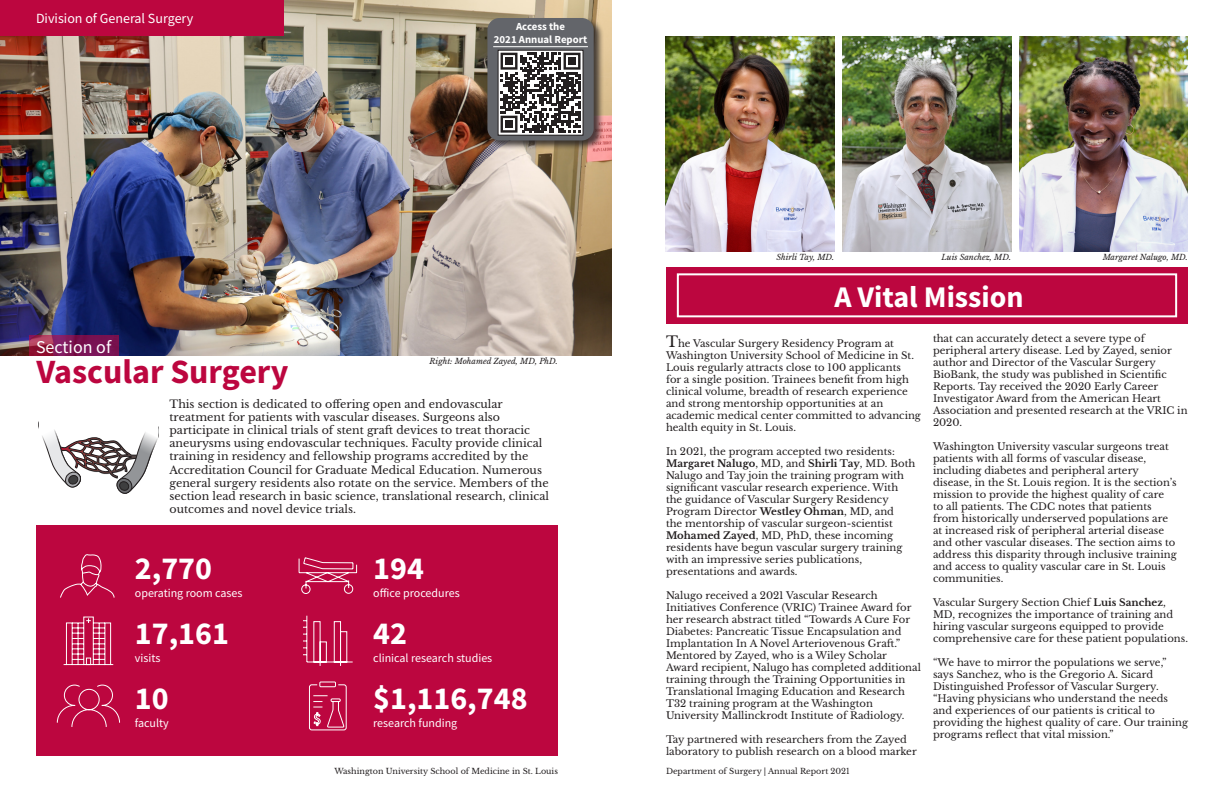
<style>
.page{position:relative;width:1224px;height:792px;background:#fff}
.page>*{position:absolute;margin:0;border:0;box-sizing:border-box;transform-origin:0 0}
.t1{font:700 34px "Source Sans Pro";color:#bc063f}
.t2{font:700 32px "Source Sans Pro";color:#fff}
.t3{font:700 30px "Source Sans Pro";color:#fff}
.t4{font:18px "Source Sans Pro";color:#fff}
.t5{font:14px "Source Sans Pro";color:#fff}
.t6{font:12px "Source Sans Pro";color:#fff}
.t7{font:11px/13.2px "Libre Baskerville";color:#231f20}
.t8{font:700 10.8px "Source Sans Pro";color:#fff}
.t9{font:10px/12px "Libre Baskerville";color:#231f20}
.t10{font:8px "Libre Baskerville";color:#231f20}
.t11{font:italic 8px "Libre Baskerville";color:#231f20}
.s1{font-size:15px}
.s2{font-weight:700}
</style>
<div class="page">
<img style="left:666px;top:36px;width:168px;height:215px">
<img style="left:843px;top:36px;width:168px;height:215px">
<img style="left:1020px;top:36px;width:168px;height:215px">
<img style="left:0;top:0;width:612px;height:356px">
<div style="left:0;top:0;width:284px;height:36px;background:#bc063f"></div>
<div style="left:36px;top:526px;width:522px;height:230px;background:#bc063f"></div>
<svg style="left:303px;top:615px;width:50px;height:51px"></svg>
<svg style="left:309px;top:682px;width:37px;height:48px"></svg>
<svg style="left:63px;top:617px;width:51px;height:48px"></svg>
<svg style="left:299px;top:557px;width:58px;height:37px"></svg>
<svg style="left:57px;top:685px;width:63px;height:42px"></svg>
<svg style="left:60px;top:554px;width:54px;height:44px"></svg>
<svg style="left:29px;top:336px;width:89px;height:20px;background:#841851"></svg>
<div style="left:666px;top:267px;width:522px;height:57px;background:#bc063f"></div>
<div style="left:677px;top:273px;width:500px;height:44px;border:2px solid #fff"></div>
<svg style="left:42px;top:429px;width:116px;height:65px"></svg>
<div style="left:487px;top:17px;width:117px;height:134px;background:#231f20;opacity:.8"></div>
<div style="left:487px;top:18px;width:107px;height:122px;background:#63656a;border-radius:12px"></div>
<svg style="left:500px;top:52px;width:81px;height:82px"></svg>
<svg style="left:501px;top:53px;width:80px;height:80px;background:#797778"></svg>
<div style="left:498px;top:50px;width:85px;height:86px;border:1px solid #231f20"></div>
<hr style="left:493px;top:46px;width:95px;height:1px;background:#fff">
<p class="t5" style="left:36px;top:10px;width:159px">Division of General Surgery</p>
<p class="t8" style="left:516px;top:19px;width:50px">Access the</p>
<p class="t8" style="left:494px;top:32px;width:95px">2021 Annual Report</p>
<p class="t4" style="left:36px;top:335px;width:77px">Section of</p>
<p class="t1" style="left:37px;top:349px;width:253px">Vascular Surgery</p>
<p class="t11" style="left:430px;top:357px;width:130px">Right: Mohamed Zayed, MD, PhD.</p>
<p class="t7" style="left:170px;top:397px;width:381px">This section is dedicated to offering open and endovascular treatment for patients with vascular diseases. Surgeons also participate in clinical trials of stent graft devices to treat thoracic aneurysms using endovascular techniques. Faculty provide clinical training in residency and fellowship programs accredited by the Accreditation Council for Graduate Medical Education. Numerous general surgery residents also rotate on the service. Members of the section lead research in basic science, translational research, clinical outcomes and novel device trials.</p>
<p class="t2" style="left:135px;top:546px;width:79px">2,770</p>
<p class="t6" style="left:135px;top:585px;width:109px">operating room cases</p>
<p class="t2" style="left:135px;top:612px;width:96px">17,161</p>
<p class="t6" style="left:135px;top:650px;width:27px">visits</p>
<p class="t2" style="left:135px;top:677px;width:35px">10</p>
<p class="t6" style="left:135px;top:715px;width:36px">faculty</p>
<p class="t2" style="left:373px;top:546px;width:52px">194</p>
<p class="t6" style="left:373px;top:585px;width:88px">office procedures</p>
<p class="t2" style="left:373px;top:612px;width:35px">42</p>
<p class="t6" style="left:373px;top:650px;width:121px">clinical research studies</p>
<p class="t2" style="left:373px;top:677px;width:156px">$1,116,748</p>
<p class="t6" style="left:373px;top:715px;width:86px">research funding</p>
<p class="t11" style="left:776px;top:252px;width:59px">Shirli Tay, MD.</p>
<p class="t11" style="left:941px;top:252px;width:71px">Luis Sanchez, MD.</p>
<p class="t3" style="left:834px;top:276px;width:191px">A Vital Mission</p>
<p class="t11" style="left:1103px;top:252px;width:87px">Margaret Nalugo, MD.</p>
<p class="t9" style="left:666px;top:337px;width:256px"><span class="s1">T</span>he Vascular Surgery Residency Program at Washington University School of Medicine in St.<br>Louis regularly attracts close to 100 applicants<br>for a single position. Trainees benefit from high clinical volume, breadth of research experience and strong mentorship opportunities at an academic medical center committed to advancing health equity in St. Louis.</p>
<p class="t9" style="left:666px;top:445px;width:251px">In 2021, the program accepted two residents:<br><span class="s2">Margaret Nalugo</span>, MD, and <span class="s2">Shirli Tay</span>, MD. Both Nalugo and Tay join the training program with significant vascular research experience. With the guidance of Vascular Surgery Residency Program Director <span class="s2">Westley Ohman</span>, MD, and<br>the mentorship of vascular surgeon-scientist <span class="s2">Mohamed Zayed</span>, MD, PhD, these incoming residents have begun vascular surgery training with an impressive series publications, presentations and awards.</p>
<p class="t9" style="left:666px;top:589px;width:257px">Nalugo received a 2021 Vascular Research Initiatives Conference (VRIC) Trainee Award for her research abstract titled “Towards A Cure For Diabetes: Pancreatic Tissue Encapsulation and Implantation In A Novel Arteriovenous Graft.” Mentored by Zayed, who is a Wiley Scholar Award recipient, Nalugo has completed additional training through the Training Opportunities in Translational Imaging Education and Research T32 training program at the Washington University Mallinckrodt Institute of Radiology.</p>
<p class="t9" style="left:666px;top:733px;width:252px">Tay partnered with researchers from the Zayed laboratory to publish research on a blood marker</p>
<p class="t9" style="left:933px;top:332px;width:256px">that can accurately detect a severe type of peripheral artery disease. Led by Zayed, senior author and Director of the Vascular Surgery BioBank, the study was published in Scientific Reports. Tay received the 2020 Early Career Investigator Award from the American Heart Association and presented research at the VRIC in 2020.</p>
<p class="t9" style="left:933px;top:440px;width:245px">Washington University vascular surgeons treat patients with all forms of vascular disease, including diabetes and peripheral artery disease, in the St. Louis region. It is the section’s mission to provide the highest quality of care to all patients. The CDC notes that patients from historically underserved populations are at increased risk of peripheral arterial disease and other vascular diseases. The section aims to address this disparity through inclusive training and access to quality vascular care in St. Louis communities.</p>
<p class="t9" style="left:933px;top:596px;width:257px">Vascular Surgery Section Chief <span class="s2">Luis Sanchez</span>, MD, recognizes the importance of training and hiring vascular surgeons equipped to provide comprehensive care for these patient populations.</p>
<p class="t9" style="left:933px;top:656px;width:257px">“We have to mirror the populations we serve,” says Sanchez, who is the Gregorio A. Sicard Distinguished Professor of Vascular Surgery. “Having physicians who understand the needs and experiences of our patients is critical to providing the highest quality of care. Our training programs reflect that vital mission.”</p>
<p class="t10" style="left:335px;top:766px;width:225px">Washington University School of Medicine in St. Louis</p>
<p class="t10" style="left:666px;top:766px;width:185px">Department of Surgery | Annual Report 2021</p>
</div>
